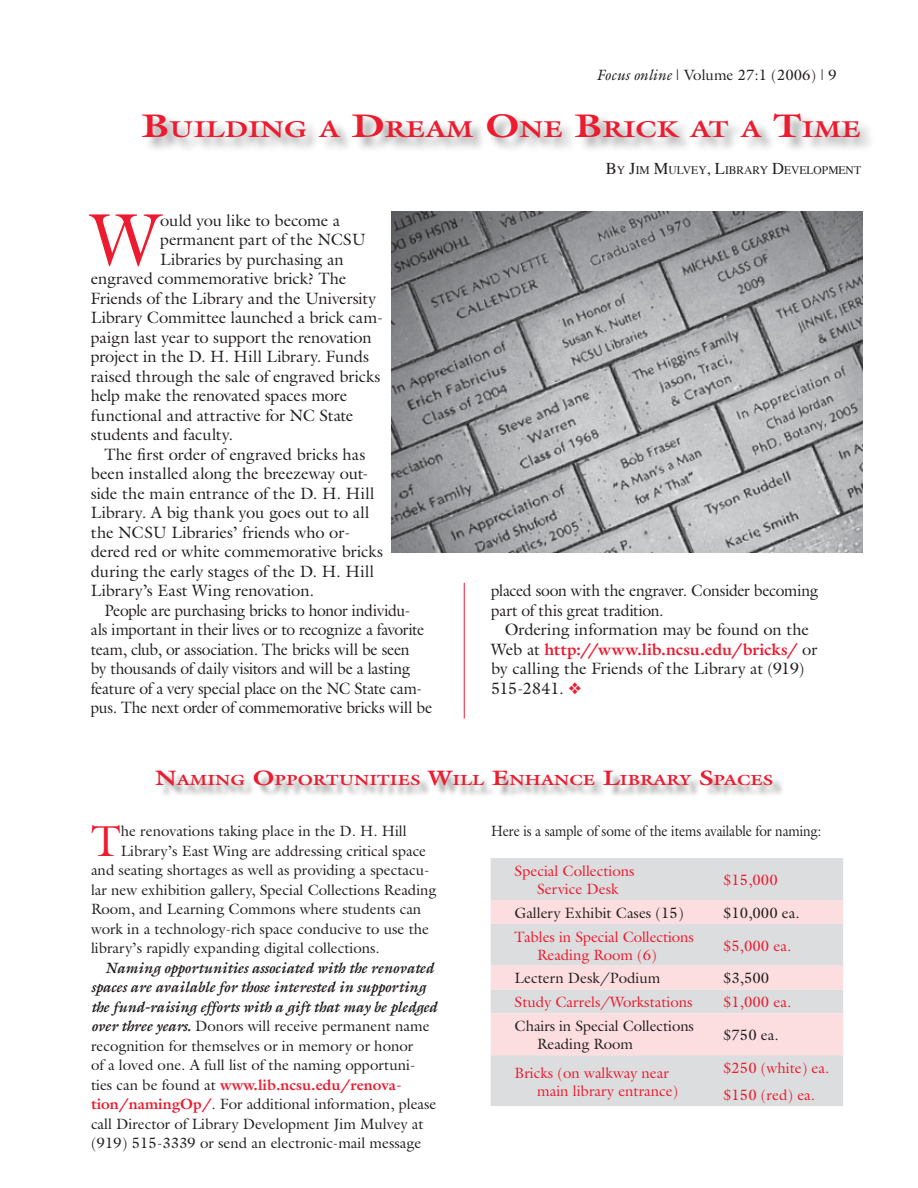
<style>
.page{position:relative;width:918px;height:1188px;background:#fff}
.page>*{position:absolute;margin:0;border:0;box-sizing:border-box;transform-origin:0 0}
.t1{font:73.8px "Galliard";color:#ed1b2f}
.t2{font:43.65px "Galliard";color:#ed1b2f}
.t3{font:700 23.1px "Galliard";color:#ed1b2f;scale:1.2 1}
.t4{font:16.5px/19.5px "Galliard";letter-spacing:-.01em;color:#231f20}
.t5{font:16.5px/19.5px "Galliard";letter-spacing:-.01em;color:#231f20;scale:.95 1}
.t6{font:15px/19.5px "Galliard";color:#231f20}
.t7{font:15px/18px "Galliard";color:#ed1b2f}
.t8{font:15px "Galliard";color:#231f20;scale:.9 1}
.t9{font:700 14.7px "Galliard";color:#ed1b2f;scale:1.2 1}
.t10{font:11.55px "Times";color:#231f20}
.s1{font-style:italic}
.s2{font-size:33px}
.s3{font-size:16.5px}
.s4{font-weight:700;color:#ed1b2f}
.s5{color:#ed1b2f}
.s6{font-size:21px}
.s7{font-weight:700;font-style:italic}
</style>
<div class="page">
<img style="left:392px;top:211px;width:470px;height:341px">
<div style="left:143px;top:112px;width:733px;height:43px;background:#231f20;opacity:.5"></div>
<div style="left:491px;top:858px;width:352px;height:248px;background:#dcddde"></div>
<svg style="left:491px;top:900px;width:352px;height:155px;background:#eedddf"></svg>
<div style="left:159px;top:772px;width:626px;height:26px;background:#231f20;opacity:.5"></div>
<hr style="left:464px;top:583px;width:1px;height:135px;background:#ed1b2f">
<p class="t6" style="left:596px;top:65px;width:230px"><span class="s1">Focus online</span> | Volume 27:1 (2006) |</p>
<h3 class="t3" style="left:142px;top:114px;width:601px"><span class="s2">B</span>UILDING A <span class="s2">D</span>REAM <span class="s2">O</span>NE <span class="s2">B</span>RICK AT A <span class="s2">T</span>IME</h3>
<p class="t4" style="left:160px;top:210px;width:181px">ould you like to become a</p>
<p class="t4" style="left:160px;top:229px;width:207px">permanent part of the NCSU</p>
<p class="t4" style="left:160px;top:249px;width:185px">Libraries by purchasing an</p>
<p class="t4" style="left:91px;top:268px;width:257px">engraved commemorative brick? The</p>
<p class="t4" style="left:91px;top:288px;width:287px">Friends of the Library and the University</p>
<p class="t4" style="left:91px;top:307px;width:294px">Library Committee launched a brick cam-</p>
<p class="t4" style="left:91px;top:327px;width:282px">paign last year to support the renovation</p>
<p class="t4" style="left:91px;top:346px;width:280px">project in the D. H. Hill Library. Funds</p>
<p class="t4" style="left:91px;top:366px;width:291px">raised through the sale of engraved bricks</p>
<p class="t4" style="left:91px;top:385px;width:258px">help make the renovated spaces more</p>
<p class="t4" style="left:91px;top:405px;width:264px">functional and attractive for NC State</p>
<p class="t4" style="left:91px;top:424px;width:144px">students and faculty.</p>
<p class="t4" style="left:104px;top:444px;width:262px">The first order of engraved bricks has</p>
<p class="t4" style="left:91px;top:463px;width:279px">been installed along the breezeway out-</p>
<p class="t4" style="left:91px;top:483px;width:285px">side the main entrance of the D. H. Hill</p>
<p class="t4" style="left:91px;top:502px;width:280px">Library. A big thank you goes out to all</p>
<p class="t4" style="left:91px;top:522px;width:261px">the NCSU Libraries’ friends who or-</p>
<p class="t4" style="left:91px;top:541px;width:294px">dered red or white commemorative bricks</p>
<p class="t4" style="left:91px;top:561px;width:285px">during the early stages of the D. H. Hill</p>
<p class="t4" style="left:91px;top:580px;width:225px">Library’s East Wing renovation.</p>
<p class="t5" style="left:104px;top:600px;width:324px">People are purchasing bricks to honor individu-</p>
<p class="t5" style="left:91px;top:619px;width:353px">als important in their lives or to recognize a favorite</p>
<p class="t5" style="left:91px;top:639px;width:337px">team, club, or association. The bricks will be seen</p>
<p class="t5" style="left:91px;top:658px;width:338px">by thousands of daily visitors and will be a lasting</p>
<p class="t5" style="left:91px;top:678px;width:350px">feature of a very special place on the NC State cam-</p>
<p class="t5" style="left:91px;top:697px;width:361px">pus. The next order of commemorative bricks will be</p>
<h1 class="t1" style="left:91px;top:193px;width:71px">W</h1>
<p class="t10" style="left:606px;top:160px;width:257px"><span class="s3">B</span>Y <span class="s3">J</span>IM <span class="s3">M</span>ULVEY<span class="s3">, L</span>IBRARY <span class="s3">D</span>EVELOPMENT</p>
<p class="t5" style="left:491px;top:580px;width:346px">placed soon with the engraver. Consider becoming part of this great tradition.</p>
<p class="t4" style="left:491px;top:619px;width:328px;text-indent:14px">Ordering information may be found on the Web at <span class="s4">HTTP://WWW.LIB.NCSU.EDU/BRICKS/</span> or by calling the Friends of the Library at (919)<br>515-2841. <span class="s5">❖</span></p>
<p class="t9" style="left:155px;top:770px;width:516px"><span class="s6">N</span>AMING <span class="s6">O</span>PPORTUNITIES <span class="s6">W</span>ILL <span class="s6">E</span>NHANCE <span class="s6">L</span>IBRARY <span class="s6">S</span>PACES</p>
<h2 class="t2" style="left:91px;top:813px;width:31px">T</h2>
<p class="t6" style="left:121px;top:821px;width:288px">he renovations taking place in the D. H. Hill</p>
<p class="t6" style="left:121px;top:841px;width:307px">Library’s East Wing are addressing critical space</p>
<p class="t6" style="left:91px;top:860px;width:340px">and seating shortages as well as providing a spectacu-</p>
<p class="t6" style="left:91px;top:880px;width:347px">lar new exhibition gallery, Special Collections Reading</p>
<p class="t6" style="left:91px;top:899px;width:332px">Room, and Learning Commons where students can</p>
<p class="t6" style="left:91px;top:919px;width:340px">work in a technology-rich space conducive to use the</p>
<p class="t6" style="left:91px;top:938px;width:290px">library’s rapidly expanding digital collections.</p>
<p class="t6" style="left:91px;top:958px;width:348px;text-indent:14px"><span class="s7">Naming opportunities associated with the renovated spaces are available for those interested in supporting the fund-raising efforts with a gift that may be pledged over three years.</span> Donors will receive permanent name recognition for themselves or in memory or honor<br>of a loved one. A full list of the naming opportuni&shy;ties can be found at <span class="s4">WWW.LIB.NCSU.EDU/RENOVA-TION/NAMINGOP/</span>. For additional information, please call Director of Library Development Jim Mulvey at (919) 515-3339 or send an electronic-mail message</p>
<p class="t8" style="left:491px;top:822px;width:369px">Here is a sample of some of the items available for naming:</p>
<p class="t7" style="left:515px;top:862px;width:121px;text-align:center">Special Collections<br>Service Desk</p>
<p class="t7" style="left:723px;top:871px;width:56px">$15,000</p>
<p class="t6" style="left:515px;top:903px;width:171px">Gallery Exhibit Cases (15)</p>
<p class="t6" style="left:723px;top:903px;width:78px">$10,000 ea.</p>
<p class="t7" style="left:537px;top:927px;width:158px;text-indent:-22px">Tables in Special Collections<br>Reading Room (6)</p>
<p class="t7" style="left:723px;top:936px;width:70px">$5,000 ea.</p>
<p class="t6" style="left:515px;top:968px;width:147px">Lectern Desk/Podium</p>
<p class="t6" style="left:723px;top:968px;width:48px">$3,500</p>
<p class="t7" style="left:515px;top:993px;width:179px">Study Carrels/Workstations</p>
<p class="t7" style="left:723px;top:993px;width:70px">$1,000 ea.</p>
<p class="t6" style="left:537px;top:1017px;width:158px;line-height:18px;text-indent:-22px">Chairs in Special Collections<br>Reading Room</p>
<p class="t6" style="left:723px;top:1025px;width:57px">$750 ea.</p>
<p class="t7" style="left:537px;top:1063px;width:143px;text-indent:-22px">Bricks (on walkway near main library entrance)</p>
<p class="t7" style="left:723px;top:1054px;width:108px;line-height:27px">$250 (white) ea. $150 (red) ea.</p>
</div>
